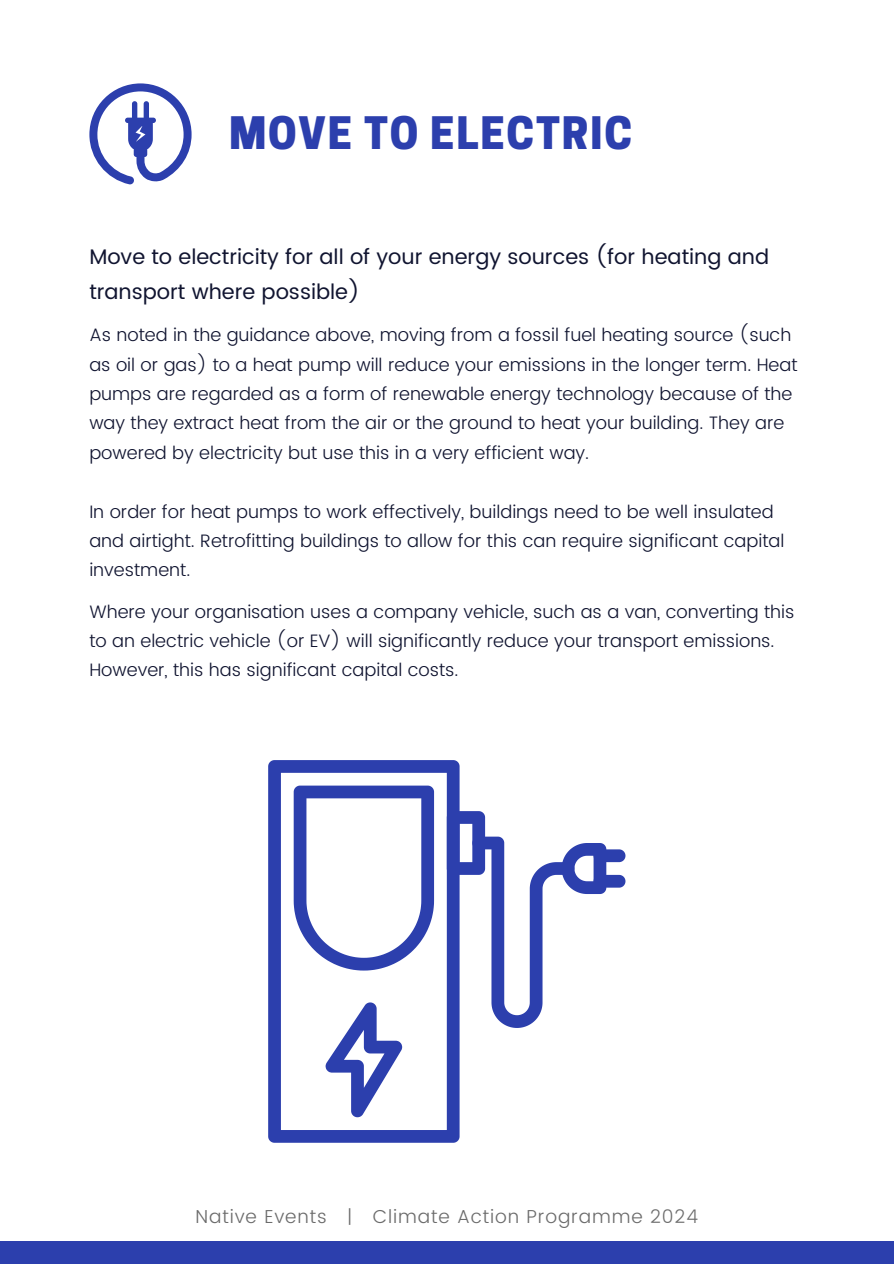
<style>
.page{position:relative;width:894px;height:1264px;background:#fff}
.page>*{position:absolute;margin:0;border:0;box-sizing:border-box;transform-origin:0 0}
.t1{font:800 42px "Cooper Hewitt";letter-spacing:.04em;color:#2c3fad}
.t2{font:21px/34.3px "Poppins";color:#101430}
.t3{font:300 18.75px "Poppins";letter-spacing:.045em;color:#6b6b6b}
.t4{font:300 18px/29.4px "Poppins";color:#101430}
</style>
<div class="page">
<div style="left:0;top:1241px;width:893px;height:22px;background:#2c3fad"></div>
<svg style="left:89px;top:83px;width:102px;height:101px"></svg>
<svg style="left:268px;top:760px;width:191px;height:382px"></svg>
<svg style="left:293px;top:785px;width:141px;height:185px"></svg>
<svg style="left:325px;top:1002px;width:77px;height:115px"></svg>
<svg style="left:446px;top:811px;width:178px;height:216px"></svg>
<p class="t1" style="left:229px;top:117px;width:404px">MOVE TO ELECTRIC</p>
<h2 class="t2" style="left:89px;top:240px;width:681px">Move to electricity for all of your energy sources (for heating and transport where possible)</h2>
<p class="t4" style="left:89px;top:320px;width:709px">As noted in the guidance above, moving from a fossil fuel heating source (such as oil or gas) to a heat pump will reduce your emissions in the longer term. Heat pumps are regarded as a form of renewable energy technology because of the way they extract heat from the air or the ground to heat your building. They are powered by electricity but use this in a very efficient way.</p>
<p class="t4" style="left:89px;top:496px;width:696px">In order for heat pumps to work effectively, buildings need to be well insulated and airtight. Retrofitting buildings to allow for this can require significant capital investment.</p>
<p class="t4" style="left:89px;top:596px;width:706px">Where your organisation uses a company vehicle, such as a van, converting this to an electric vehicle (or EV) will significantly reduce your transport emissions.<br>However, this has significant capital costs.</p>
<h1 class="t3" style="left:195px;top:1205px;width:503px">Native Events | Climate Action Programme 2024</h1>
</div>
